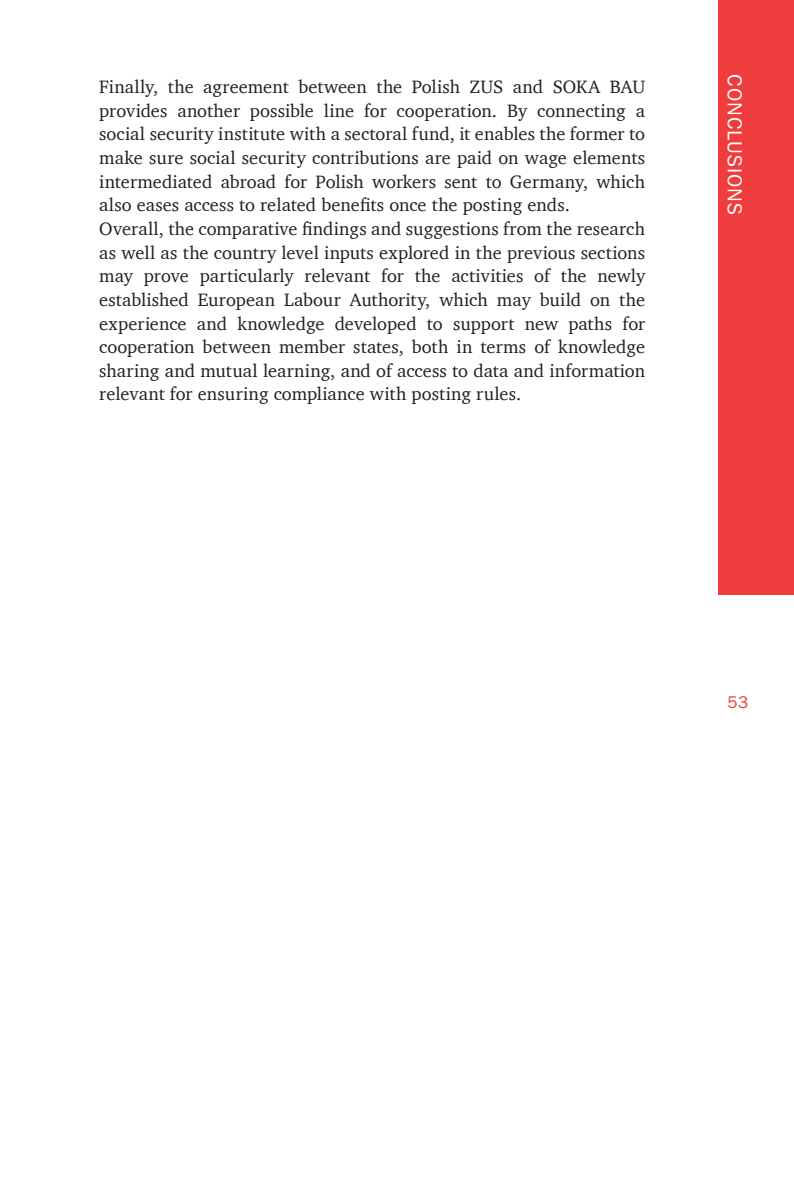
<style>
.page{position:relative;width:794px;height:1191px;background:#fff}
.page>*{position:absolute;margin:0;border:0;box-sizing:border-box;transform-origin:0 0}
.t1{font:21px "Franklin Gothic URW Boo";letter-spacing:.045em;color:#fff}
.t2{font:18.38px/23.6px "Charter";letter-spacing:.005em;color:#231f20}
.t3{font:17.5px "Franklin Gothic URW Boo";color:#ee3d3c}
</style>
<div class="page">
<div style="left:719px;top:0;width:75px;height:594px;background:#ee3d3c"></div>
<p class="t2" style="left:99px;top:75px;width:547px">Finally, the agreement between the Polish ZUS and SOKA BAU provides another possible line for cooperation. By connecting a social security institute with a sectoral fund, it enables the former to make sure social security contributions are paid on wage elements intermediated abroad for Polish workers sent to Germany, which also eases access to related benefits once the posting ends.<br>Overall, the comparative findings and suggestions from the research as well as the country level inputs explored in the previous sections may prove particularly relevant for the activities of the newly established European Labour Authority, which may build on the experience and knowledge developed to support new paths for cooperation between member states, both in terms of knowledge sharing and mutual learning, and of access to data and information relevant for ensuring compliance with posting rules.</p>
<p class="t1" style="left:748px;top:74px;width:142px;rotate:90deg">CONCLUSIONS</p>
<p class="t3" style="left:727px;top:691px;width:22px">53</p>
</div>
